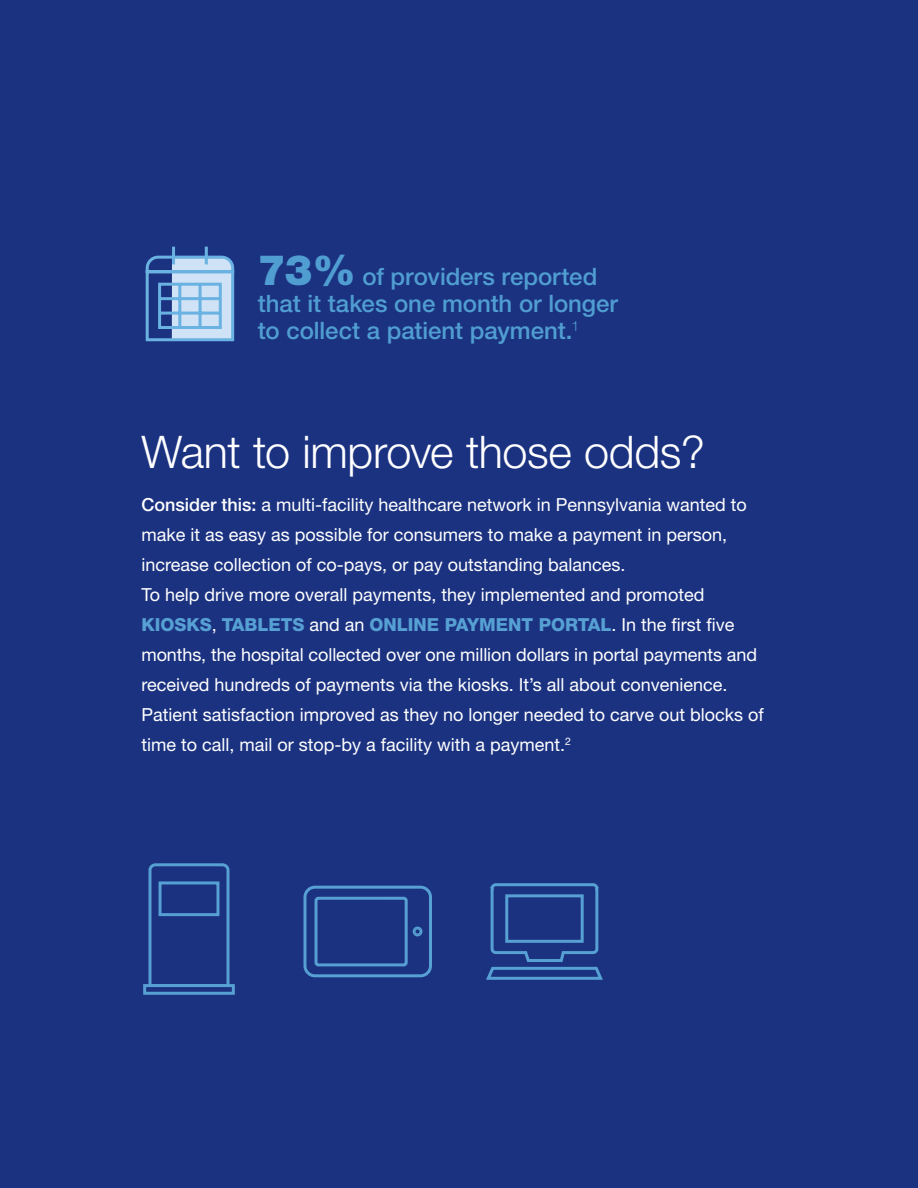
<style>
.page{position:relative;width:918px;height:1188px;background:#1b3281}
.page>*{position:absolute;margin:0;border:0;box-sizing:border-box;transform-origin:0 0}
.t1{font:300 45px "Helvetica Neue";letter-spacing:-.01em;color:#fff}
.t2{font:500 24px/27px "Helvetica Neue";letter-spacing:-.005em;color:#509ed1}
.t3{font:18px/30px "Helvetica Neue";color:#fff}
.s1{font-weight:900;font-size:42px}
.s2{font-weight:500}
.s3{font-weight:800;color:#56a0d3}
</style>
<div class="page">
<div style="left:414px;top:928px;width:7px;height:7px;background:#1c3382;border:2px solid #56a0d3;border-radius:50%"></div>
<div style="left:303px;top:886px;width:129px;height:91px;border:3px solid #56a0d3;border-radius:10px"></div>
<div style="left:413px;top:927px;width:9px;height:9px;border:2px solid #56a0d3;border-radius:50%"></div>
<div style="left:315px;top:897px;width:93px;height:69px;border:3px solid #56a0d3;border-radius:2px"></div>
<svg style="left:486px;top:883px;width:117px;height:97px"></svg>
<svg style="left:148px;top:863px;width:82px;height:121px"></svg>
<div style="left:143px;top:984px;width:92px;height:11px;border:3px solid #56a0d3"></div>
<svg style="left:145px;top:246px;width:90px;height:96px"></svg>
<h2 class="t2" style="left:258px;top:263px;width:362px"><span class="s1">73%</span> of providers reported that it takes one month or longer to collect a patient payment.<sup>1</sup></h2>
<h1 class="t1" style="left:141px;top:424px;width:565px">Want to improve those odds?</h1>
<p class="t3" style="left:141px;top:489px;width:624px"><span class="s2">Consider this:</span> a multi-facility healthcare network in Pennsylvania wanted to make it as easy as possible for consumers to make a payment in person, increase collection of co-pays, or pay outstanding balances.<br>To help drive more overall payments, they implemented and promoted <span class="s3">KIOSKS</span>, <span class="s3">TABLETS</span> and an <span class="s3">ONLINE PAYMENT PORTAL</span>. In the first five months, the hospital collected over one million dollars in portal payments and received hundreds of payments via the kiosks. It’s all about convenience.<br>Patient satisfaction improved as they no longer needed to carve out blocks of time to call, mail or stop-by a facility with a payment.<sup>2</sup></p>
</div>
